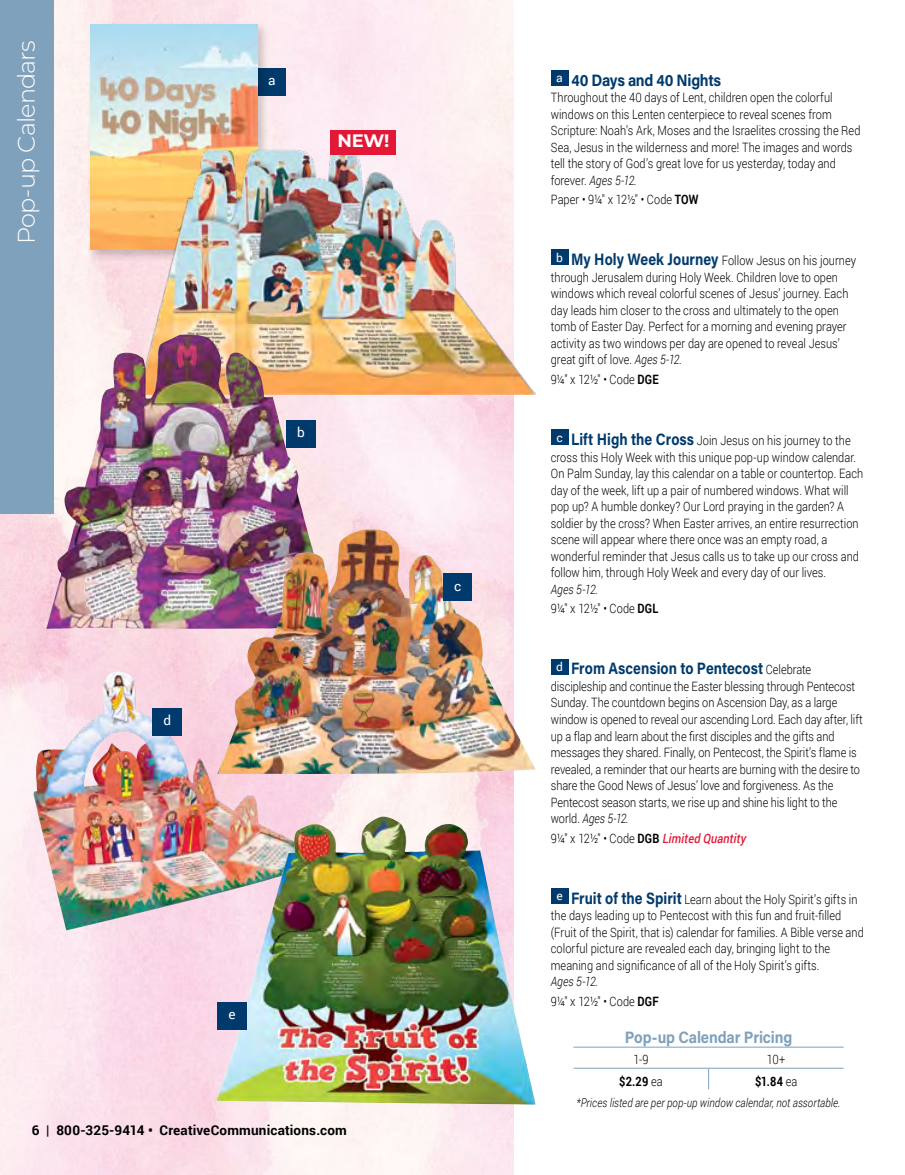
<style>
.page{position:relative;width:905px;height:1175px;background:#fff}
.page>*{position:absolute;margin:0;border:0;box-sizing:border-box;transform-origin:0 0}
.t1{font:300 24px "Montserrat";letter-spacing:-.035em;color:#fff}
.t2{font:700 18px "Montserrat";color:#fff}
.t3{font:700 16.5px "Acumin Pro";color:#003a6c;scale:.85 1}
.t4{font:700 16.5px "Acumin Pro";letter-spacing:-.01em;color:#7fa1bc;scale:.9 1}
.t5{font:700 16.5px "Acumin Pro";letter-spacing:-.02em;color:#003a6c;scale:.9 1}
.t6{font:700 13.5px "Roboto";letter-spacing:.01em;color:#000}
.t7{font:13.5px "Roboto";color:#fff}
.t8{font:300 12.9px/16.5px "Roboto";letter-spacing:.005em;color:#000;scale:.85 1}
.t9{font:italic 500 12.9px "Roboto";color:#e31837;scale:.85 1}
.t10{font:700 12.9px "Roboto";color:#000;scale:.85 1}
.t11{font:italic 300 12px "Roboto";letter-spacing:.01em;color:#000;scale:.85 1}
.s1{font-weight:500}
.s2{font-style:italic}
.s3{font-weight:700}
.s4{font-family:"Acumin Pro";font-weight:700;font-size:16.5px;color:#003a6c}
.s5{font-family:"Roboto";font-weight:300;font-size:12.9px;color:#000}
.s6{font-weight:300;font-style:normal;color:#000}
.s7{font-weight:700;font-style:normal;color:#000}
.s8{font-weight:300}
</style>
<div class="page">
<img style="left:0;top:0;width:513px;height:1174px">
<div style="left:257px;top:68px;width:29px;height:28px;background:#003a6c"></div>
<img style="left:33px;top:671px;width:298px;height:259px">
<img style="left:216px;top:816px;width:319px;height:288px">
<div style="left:551px;top:658px;width:17px;height:16px;background:#003a6c"></div>
<div style="left:551px;top:888px;width:17px;height:15px;background:#003a6c"></div>
<div style="left:551px;top:249px;width:17px;height:16px;background:#003a6c"></div>
<div style="left:551px;top:429px;width:17px;height:16px;background:#003a6c"></div>
<div style="left:551px;top:70px;width:17px;height:16px;background:#003a6c"></div>
<svg style="left:708px;top:1069px;width:1px;height:20px"></svg>
<hr style="left:573px;top:1068px;width:135px;height:1px;background:#7fa1bc">
<hr style="left:708px;top:1068px;width:135px;height:1px;background:#7fa1bc">
<hr style="left:573px;top:1046px;width:135px;height:1px;background:#7fa1bc">
<hr style="left:708px;top:1046px;width:135px;height:1px;background:#7fa1bc">
<div style="left:153px;top:708px;width:29px;height:27px;background:#003a6c"></div>
<div style="left:217px;top:1002px;width:29px;height:27px;background:#003a6c"></div>
<div style="left:86px;top:20px;width:184px;height:242px;background:#000;opacity:.2"></div>
<img style="left:90px;top:24px;width:167px;height:226px">
<img style="left:138px;top:148px;width:398px;height:246px">
<img style="left:46px;top:334px;width:255px;height:295px">
<img style="left:217px;top:529px;width:319px;height:245px">
<div style="left:443px;top:573px;width:29px;height:28px;background:#003a6c"></div>
<div style="left:286px;top:420px;width:29px;height:28px;background:#003a6c"></div>
<div style="left:331px;top:130px;width:65px;height:24px;background:#e31837"></div>
<div style="left:0;top:0;width:53px;height:513px;background:#7fa1bc"></div>
<h1 class="t1" style="left:10px;top:244px;width:205px;rotate:-90deg">Pop-up Calendars</h1>
<p class="t7" style="left:268px;top:71px;width:9px">a</p>
<h2 class="t2" style="left:337px;top:129px;width:53px">NEW!</h2>
<p class="t7" style="left:164px;top:710px;width:9px">d</p>
<p class="t7" style="left:297px;top:423px;width:9px">b</p>
<p class="t7" style="left:454px;top:576px;width:9px">c</p>
<p class="t7" style="left:228px;top:1004px;width:9px">e</p>
<p class="t6" style="left:32px;top:1120px;width:316px">6 <span class="s1">|</span> 800-325-9414 • CreativeCommunications.com</p>
<p class="t5" style="left:556px;top:68px;width:185px"><sup>a</sup> 40 Days and 40 Nights</p>
<p class="t8" style="left:551px;top:89px;width:366px">Throughout the 40 days of Lent, children open the colorful windows on this Lenten centerpiece to reveal scenes from Scripture: Noah’s Ark, Moses and the Israelites crossing the Red Sea, Jesus in the wilderness and more! The images and words tell the story of God’s great love for us yesterday, today and forever. <span class="s2">Ages 5-12.</span></p>
<p class="t8" style="left:551px;top:191px;width:175px">Paper • 9¼″ x 12½″ • Code <span class="s3">TOW</span></p>
<p class="t8" style="left:551px;top:252px;width:361px;text-indent:5px"><sup>b</sup> <span class="s4">My Holy Week Journey</span> Follow Jesus on his journey through Jerusalem during Holy Week. Children love to open windows which reveal colorful scenes of Jesus’ journey. Each day leads him closer to the cross and ultimately to the open tomb of Easter Day. Perfect for a morning and evening prayer activity as two windows per day are opened to reveal Jesus’ great gift of love. <span class="s2">Ages 5-12.</span></p>
<p class="t8" style="left:551px;top:371px;width:128px">9¼" x 12½" • Code <span class="s3">DGE</span></p>
<p class="t8" style="left:551px;top:432px;width:369px;text-indent:6px"><sup>c</sup> <span class="s4">Lift High the Cross</span> Join Jesus on his journey to the cross this Holy Week with this unique pop-up window calendar.<br>On Palm Sunday, lay this calendar on a table or countertop. Each day of the week, lift up a pair of numbered windows. What will pop up? A humble donkey? Our Lord praying in the garden? A soldier by the cross? When Easter arrives, an entire resurrection scene will appear where there once was an empty road, a wonderful reminder that Jesus calls us to take up our cross and follow him, through Holy Week and every day of our lives.</p>
<p class="t8" style="left:551px;top:579px;width:128px;line-height:19.8px"><span class="s2">Ages 5-12.<br></span>9¼" x 12½" • Code <span class="s3">DGL</span></p>
<p class="t3" style="left:556px;top:657px;width:301px"><sup>d</sup> From Ascension to Pentecost <span class="s5">Celebrate</span></p>
<p class="t8" style="left:551px;top:677px;width:368px">discipleship and continue the Easter blessing through Pentecost Sunday. The countdown begins on Ascension Day, as a large window is opened to reveal our ascending Lord. Each day after, lift up a flap and learn about the first disciples and the gifts and messages they shared. Finally, on Pentecost, the Spirit’s flame is revealed, a reminder that our hearts are burning with the desire to share the Good News of Jesus’ love and forgiveness. As the Pentecost season starts, we rise up and shine his light to the world. <span class="s2">Ages 5-12.</span></p>
<p class="t9" style="left:551px;top:829px;width:234px"><span class="s6">9 ¼ " x 1 2 ½ " • C o d e</span> <span class="s7">D G B</span> Limited Quantity</p>
<p class="t8" style="left:551px;top:890px;width:370px;text-indent:6px"><sup>e</sup> <span class="s4">Fruit of the Spirit</span> Learn about the Holy Spirit’s gifts in the days leading up to Pentecost with this fun and fruit-filled (Fruit of the Spirit, that is) calendar for families. A Bible verse and colorful picture are revealed each day, bringing light to the meaning and significance of all of the Holy Spirit’s gifts.</p>
<p class="t8" style="left:551px;top:971px;width:128px;line-height:19.8px"><span class="s2">Ages 5-12.<br></span>9¼" x 12½" • Code <span class="s3">DGF</span></p>
<p class="t4" style="left:625px;top:1025px;width:187px">Pop-up Calendar Pricing</p>
<p class="t8" style="left:633px;top:1051px;width:20px">1-9</p>
<p class="t8" style="left:767px;top:1051px;width:23px">10+</p>
<p class="t10" style="left:619px;top:1071px;width:53px">$2.29 <span class="s8">ea</span></p>
<p class="t10" style="left:755px;top:1071px;width:51px">$1.84 <span class="s8">ea</span></p>
<p class="t11" style="left:576px;top:1094px;width:312px">*Prices listed are per pop-up window calendar, not assortable.</p>
</div>
